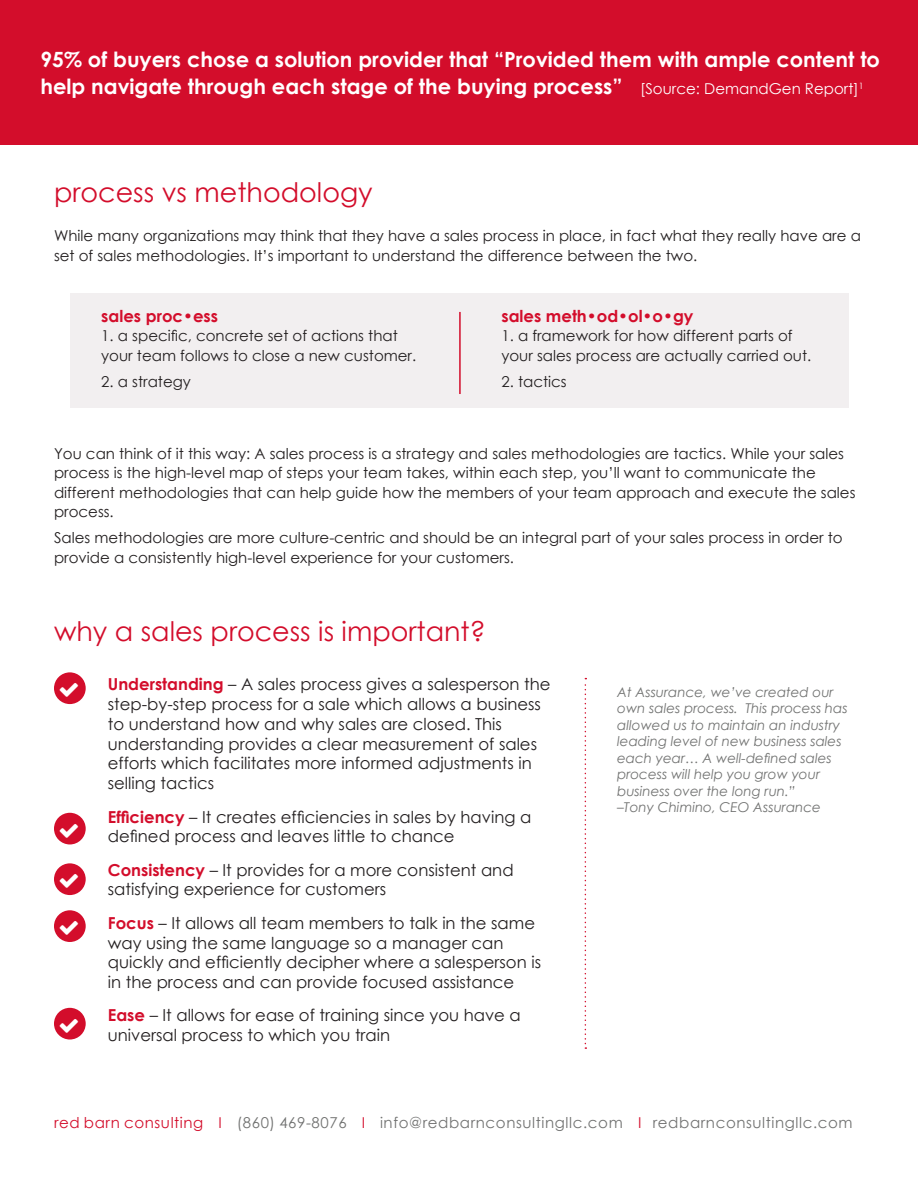
<style>
.page{position:relative;width:918px;height:1188px;background:#fff}
.page>*{position:absolute;margin:0;border:0;box-sizing:border-box;transform-origin:0 0}
.t1{font:27px "Century Gothic";color:#d30d2b}
.t2{font:700 21px/27px "Century Gothic";color:#fff}
.t3{font:16.5px/19.8px "Century Gothic";color:#231f20}
.t4{font:700 16.5px "Century Gothic";color:#d30d2b}
.t5{font:15px/19.5px "Century Gothic";color:#231f20}
.t6{font:15px "Century Gothic";letter-spacing:.04em;color:#717271}
.t7{font:italic 13.5px/16.5px "Century Gothic";color:#717271}
.s1{font-weight:400;font-size:15px}
.s2{font-weight:700;color:#d30d2b}
.s3{color:#d30d2b}
</style>
<div class="page">
<div style="left:71px;top:294px;width:778px;height:114px;background:#f2eff0"></div>
<svg style="left:585px;top:678px;width:1px;height:371px"></svg>
<hr style="left:459px;top:312px;width:2px;height:82px;background:#d30d2b">
<div style="left:0;top:0;width:918px;height:145px;background:#d30d2b"></div>
<div style="left:54px;top:1008px;width:32px;height:32px;background:#d30d2b;border-radius:50%"></div>
<div style="left:54px;top:910px;width:32px;height:32px;background:#d30d2b;border-radius:50%"></div>
<div style="left:54px;top:863px;width:32px;height:32px;background:#d30d2b;border-radius:50%"></div>
<div style="left:54px;top:813px;width:32px;height:31px;background:#d30d2b;border-radius:50%"></div>
<div style="left:54px;top:672px;width:32px;height:32px;background:#d30d2b;border-radius:50%"></div>
<p class="t2" style="left:40px;top:45px;width:841px">95% of buyers chose a solution provider that “Provided them with ample content to help navigate through each stage of the buying process” <span class="s1">[Source: DemandGen Report]</span><sup>1</sup></p>
<p class="t1" style="left:54px;top:173px;width:320px">process vs methodology</p>
<p class="t5" style="left:54px;top:226px;width:808px">While many organizations may think that they have a sales process in place, in fact what they really have are a set of sales methodologies. It’s important to understand the difference between the two.</p>
<p class="t4" style="left:101px;top:303px;width:118px">sales proc•ess</p>
<p class="t5" style="left:101px;top:326px;width:317px">1. a specific, concrete set of actions that your team follows to close a new customer.</p>
<p class="t5" style="left:101px;top:372px;width:91px">2. a strategy</p>
<p class="t4" style="left:501px;top:303px;width:194px">sales meth•od•ol•o•gy</p>
<p class="t5" style="left:501px;top:326px;width:311px">1. a framework for how different parts of your sales process are actually carried out.</p>
<p class="t5" style="left:501px;top:372px;width:67px">2. tactics</p>
<p class="t5" style="left:54px;top:443px;width:803px">You can think of it this way: A sales process is a strategy and sales methodologies are tactics. While your sales process is the high-level map of steps your team takes, within each step, you’ll want to communicate the different methodologies that can help guide how the members of your team approach and execute the sales process.</p>
<p class="t5" style="left:54px;top:528px;width:790px">Sales methodologies are more culture-centric and should be an integral part of your sales process in order to provide a consistently high-level experience for your customers.</p>
<p class="t1" style="left:54px;top:612px;width:433px">why a sales process is important?</p>
<p class="t3" style="left:108px;top:674px;width:444px"><span class="s2">Understanding</span> – A sales process gives a salesperson the step-by-step process for a sale which allows a business to understand how and why sales are closed. This understanding provides a clear measurement of sales efforts which facilitates more informed adjustments in selling tactics</p>
<p class="t3" style="left:108px;top:806px;width:425px"><span class="s2">Efficiency</span> – It creates efficiencies in sales by having a defined process and leaves little to chance</p>
<p class="t3" style="left:108px;top:860px;width:407px"><span class="s2">Consistency</span> – It provides for a more consistent and satisfying experience for customers</p>
<p class="t3" style="left:108px;top:913px;width:435px"><span class="s2">Focus</span> – It allows all team members to talk in the same way using the same language so a manager can quickly and efficiently decipher where a salesperson is in the process and can provide focused assistance</p>
<p class="t3" style="left:108px;top:1005px;width:414px"><span class="s2">Ease</span> – It allows for ease of training since you have a universal process to which you train</p>
<p class="t7" style="left:617px;top:683px;width:232px">At Assurance, we’ve created our own sales process. This process has allowed us to maintain an industry leading level of new business sales each year… A well-defined sales process will help you grow your business over the long run.”</p>
<p class="t7" style="left:617px;top:799px;width:205px">–Tony Chimino, CEO Assurance</p>
<p class="t6" style="left:54px;top:1112px;width:800px"><span class="s3">red barn consulting I</span> (860) 469-8076 <span class="s3">I</span> info@redbarnconsultingllc.com <span class="s3">I</span> redbarnconsultingllc.com</p>
</div>
